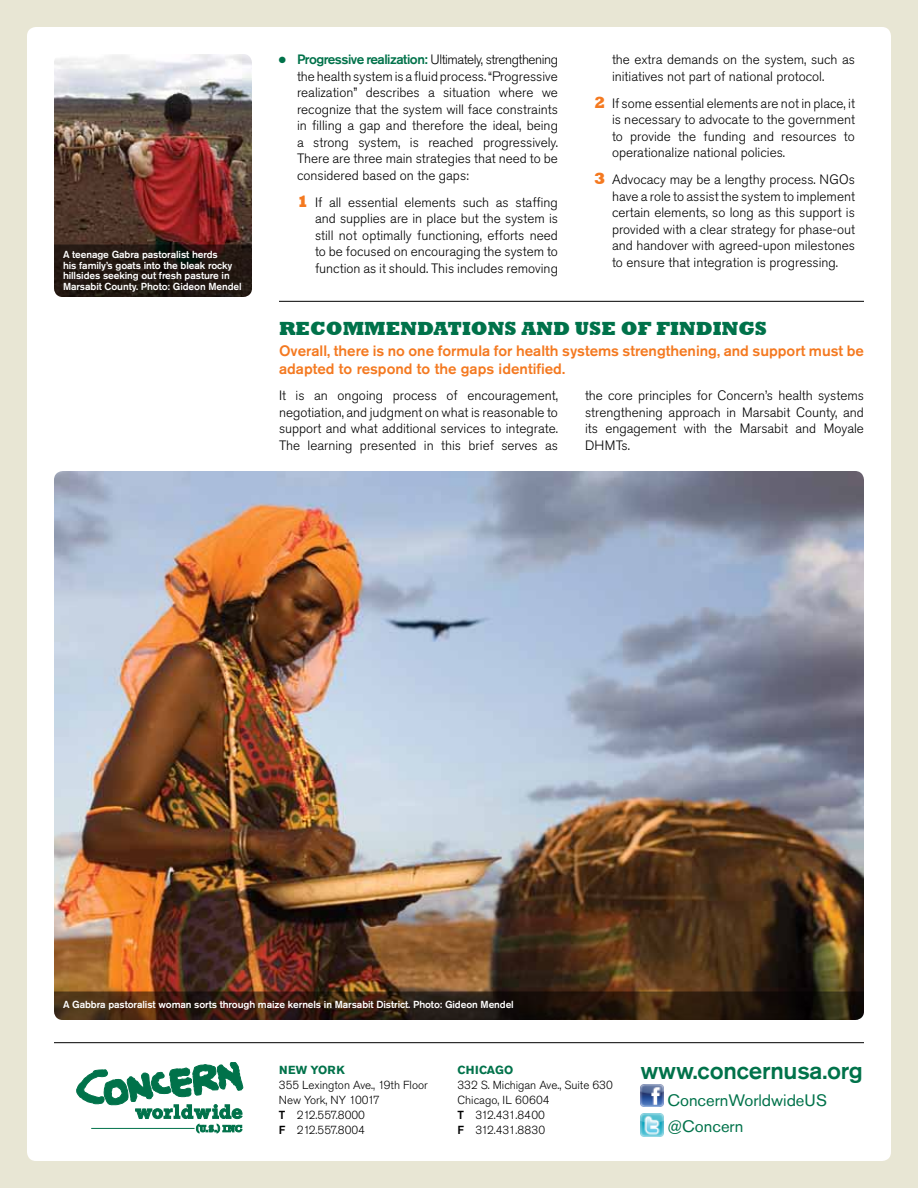
<style>
.page{position:relative;width:918px;height:1188px;background:#e8e6d4}
.page>*{position:absolute;margin:0;border:0;box-sizing:border-box;transform-origin:0 0}
.t1{font:500 24px "Akzidenz Grotesk Pro";letter-spacing:-.01em;color:#00724a}
.t2{font:800 19.5px "Rockwell";color:#00724a}
.t3{font:16.5px/27px "Akzidenz Grotesk Pro";color:#00724a}
.t4{font:500 15px/18px "Akzidenz Grotesk Pro";color:#f47920}
.t5{font:300 13.5px/16.5px "Akzidenz Grotesk Pro";color:#000;text-align:justify}
.t6{font:300 11.7px/15px "Akzidenz Grotesk Pro";color:#000}
.t7{font:700 11.7px "Akzidenz Grotesk Pro";letter-spacing:.01em;color:#00724a}
.t8{font:500 10.2px/10.5px "Akzidenz Grotesk Pro";letter-spacing:-.01em;color:#fff}
.s1{color:#00724a}
.s2{font-weight:500;color:#00724a}
.s3{font-family:"Rockwell";font-weight:800;font-size:16.5px;color:#f47920}
.s4{font-weight:500}
</style>
<div class="page">
<div style="left:27px;top:27px;width:864px;height:1134px;background:#fff;border-radius:9px"></div>
<hr style="left:279px;top:301px;width:585px;height:1px;background:#000">
<img style="left:54px;top:471px;width:810px;height:521px">
<hr style="left:54px;top:1042px;width:810px;height:1px;background:#000">
<svg style="left:76px;top:1062px;width:167px;height:71px"></svg>
<hr style="left:91px;top:1128px;width:104px;height:1px;background:#00724a">
<img style="left:640px;top:1084px;width:23px;height:23px">
<img style="left:640px;top:1114px;width:23px;height:22px">
<img style="left:54px;top:54px;width:198px;height:190px">
<svg style="left:54px;top:992px;width:810px;height:28px;background:#301d10"></svg>
<svg style="left:54px;top:244px;width:198px;height:53px;background:#221812"></svg>
<p class="t8" style="left:63px;top:249px;width:180px">A teenage Gabra pastoralist herds<br>his family’s goats into the bleak rocky hillsides seeking out fresh pasture in Marsabit County. Photo: Gideon Mendel</p>
<p class="t5" style="left:297px;top:51px;width:263px;text-indent:-18px"><span class="s1">●</span> <span class="s2">Progressive realization:</span> Ultimately, strengthening the health system is a fluid process. “Progressive realization” describes a situation where we recognize that the system will face constraints in filling a gap and therefore the ideal, being a strong system, is reached progressively.<br>There are three main strategies that need to be considered based on the gaps:</p>
<p class="t5" style="left:315px;top:194px;width:245px;text-indent:-18px"><span class="s3">1</span> If all essential elements such as staffing and supplies are in place but the system is still not optimally functioning, efforts need to be focused on encouraging the system to function as it should. This includes removing</p>
<p class="t5" style="left:612px;top:51px;width:245px">the extra demands on the system, such as initiatives not part of national protocol.</p>
<p class="t5" style="left:612px;top:95px;width:245px;text-indent:-18px"><span class="s3">2</span> If some essential elements are not in place, it is necessary to advocate to the government to provide the funding and resources to operationalize national policies.</p>
<p class="t5" style="left:612px;top:171px;width:245px;text-indent:-18px"><span class="s3">3</span> Advocacy may be a lengthy process. NGOs have a role to assist the system to implement certain elements, so long as this support is provided with a clear strategy for phase-out and handover with agreed-upon milestones to ensure that integration is progressing.</p>
<h2 class="t2" style="left:279px;top:317px;width:490px">RECOMMENDATIONS AND USE OF FINDINGS</h2>
<p class="t4" style="left:279px;top:341px;width:587px">Overall, there is no one formula for health systems strengthening, and support must be adapted to respond to the gaps identified.</p>
<p class="t5" style="left:279px;top:387px;width:281px">It is an ongoing process of encouragement, negotiation, and judgment on what is reasonable to support and what additional services to integrate.<br>The learning presented in this brief serves as</p>
<p class="t5" style="left:585px;top:387px;width:281px">the core principles for Concern’s health systems strengthening approach in Marsabit County, and its engagement with the Marsabit and Moyale DHMTs.</p>
<p class="t8" style="left:63px;top:999px;width:452px">A Gabbra pastoralist woman sorts through maize kernels in Marsabit District. Photo: Gideon Mendel</p>
<p class="t7" style="left:279px;top:1062px;width:67px">NEW YORK</p>
<p class="t6" style="left:279px;top:1077px;width:150px">355 Lexington Ave., 19th Floor<br>New York, NY 10017<br><span class="s4">T</span> 212.557.8000<br><span class="s4">F</span> 212.557.8004</p>
<p class="t7" style="left:458px;top:1062px;width:57px">CH ICAGO</p>
<p class="t6" style="left:457px;top:1077px;width:157px">332 S. Michigan Ave., Suite 630<br>Chicago, IL 60604<br><span class="s4">T</span> 312.431.8400<br><span class="s4">F</span> 312.431.8830</p>
<h1 class="t1" style="left:640px;top:1055px;width:224px">www.concernusa.org</h1>
<p class="t3" style="left:667px;top:1086px;width:161px">ConcernWorldwideUS @Concern</p>
</div>
